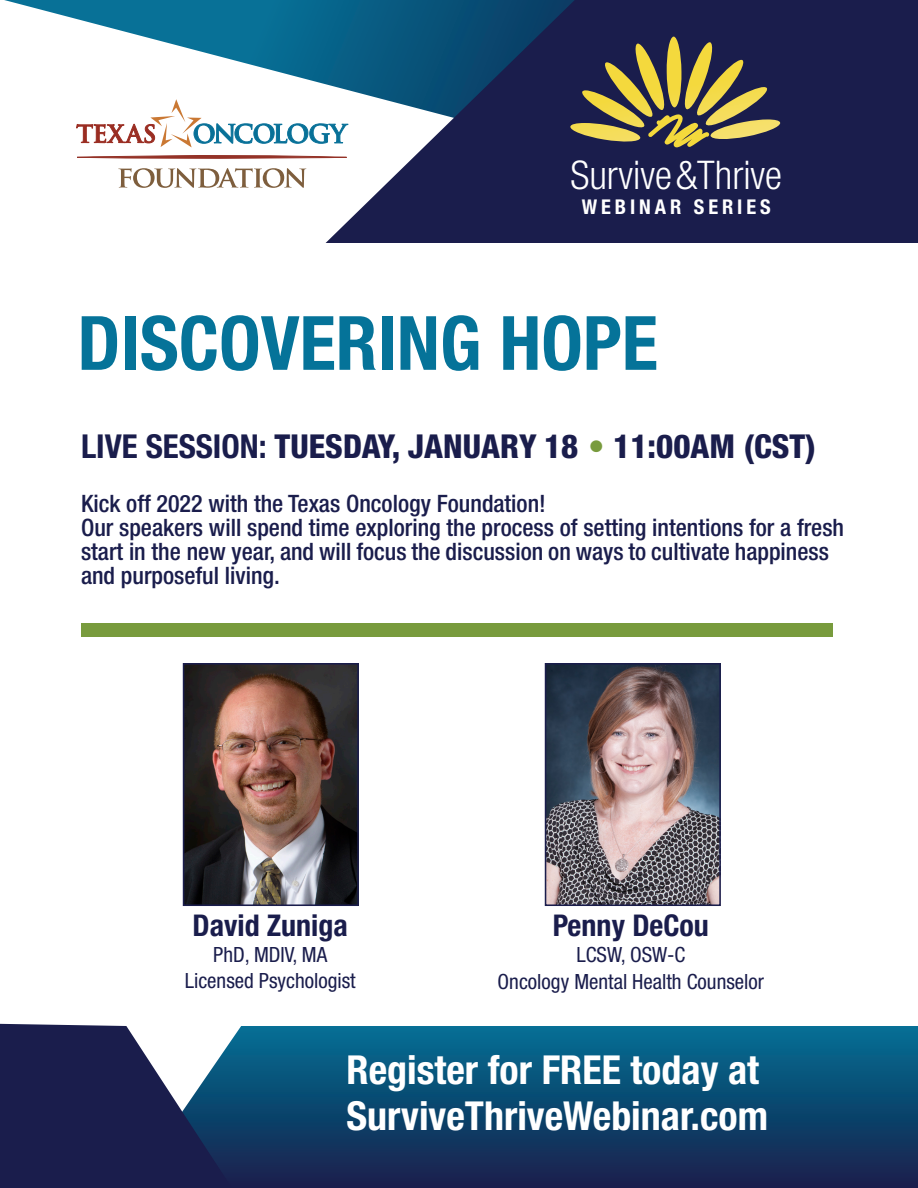
<style>
.page{position:relative;width:918px;height:1188px;background:#fff}
.page>*{position:absolute;margin:0;border:0;box-sizing:border-box;transform-origin:0 0}
.t1{font:700 condensed 75px "Helvetica Neue";color:#057399}
.t2{font:700 condensed 39.9px "Helvetica Neue";color:#fff}
.t3{font:300 condensed 39.6px "Helvetica Neue";color:#fff}
.t4{font:800 condensed 33px "Helvetica Neue";color:#1a1d4c}
.t5{font:700 condensed 30px "Helvetica Neue";color:#1a1d4c}
.t6{font:500 condensed 24px/24px "Helvetica Neue";color:#1a1d4c}
.t7{font:condensed 21px "Helvetica Neue";color:#1a1d4c}
.t8{font:700 condensed 20.4px "Helvetica Neue";letter-spacing:.19em;color:#fff}
.s1{font-weight:700}
.s2{color:#789b3d}
</style>
<div class="page">
<svg style="left:4px;top:0;width:322px;height:169px"></svg>
<svg style="left:77px;top:153px;width:249px;height:7px"></svg>
<svg style="left:76px;top:99px;width:250px;height:48px"></svg>
<svg style="left:118px;top:168px;width:188px;height:20px"></svg>
<svg style="left:326px;top:0;width:592px;height:243px;fill:#1a1d4c"></svg>
<svg style="left:570px;top:37px;width:211px;height:110px"></svg>
<svg style="left:651px;top:158px;width:43px;height:1px"></svg>
<div style="left:0;top:1026px;width:918px;height:162px;background:linear-gradient(to bottom,#026f94,#181f4b)"></div>
<svg style="left:0;top:1024px;width:242px;height:164px"></svg>
<div style="left:81px;top:623px;width:752px;height:14px;background:#789b3d"></div>
<img style="left:186px;top:666px;width:170px;height:237px">
<div style="left:183px;top:663px;width:176px;height:243px;border:2px solid #1a1d4c"></div>
<img style="left:548px;top:666px;width:170px;height:237px">
<div style="left:545px;top:663px;width:176px;height:243px;border:2px solid #1a1d4c"></div>
<p class="t3" style="left:570px;top:152px;width:213px">Survive&amp;Thrive</p>
<p class="t8" style="left:582px;top:195px;width:190px">WEBINAR SERIES</p>
<p class="t1" style="left:77px;top:298px;width:582px">DISCOVERING HOPE</p>
<p class="t4" style="left:81px;top:426px;width:736px"><span class="s1">LIVE SESSION:</span> TUESDAY, JANUARY 18 <span class="s2">•</span> 11:00AM (CST)</p>
<p class="t6" style="left:81px;top:491px;width:765px">Kick off 2022 with the Texas Oncology Foundation!<br>Our speakers will spend time exploring the process of setting intentions for a fresh start in the new year, and will focus the discussion on ways to cultivate happiness and purposeful living.</p>
<p class="t5" style="left:193px;top:907px;width:157px">David Zuniga</p>
<p class="t7" style="left:213px;top:942px;width:115px">PhD, MDIV, MA</p>
<p class="t7" style="left:185px;top:969px;width:173px">Licensed Psychologist</p>
<p class="t5" style="left:553px;top:907px;width:158px">Penny DeCou</p>
<p class="t7" style="left:576px;top:943px;width:110px">LCSW, OSW-C</p>
<p class="t7" style="left:498px;top:969px;width:268px">Oncology Mental Health Counselor</p>
<p class="t2" style="left:346px;top:1046px;width:414px">Register for FREE today at</p>
<p class="t2" style="left:346px;top:1091px;width:423px">SurviveThriveWebinar.com</p>
</div>
